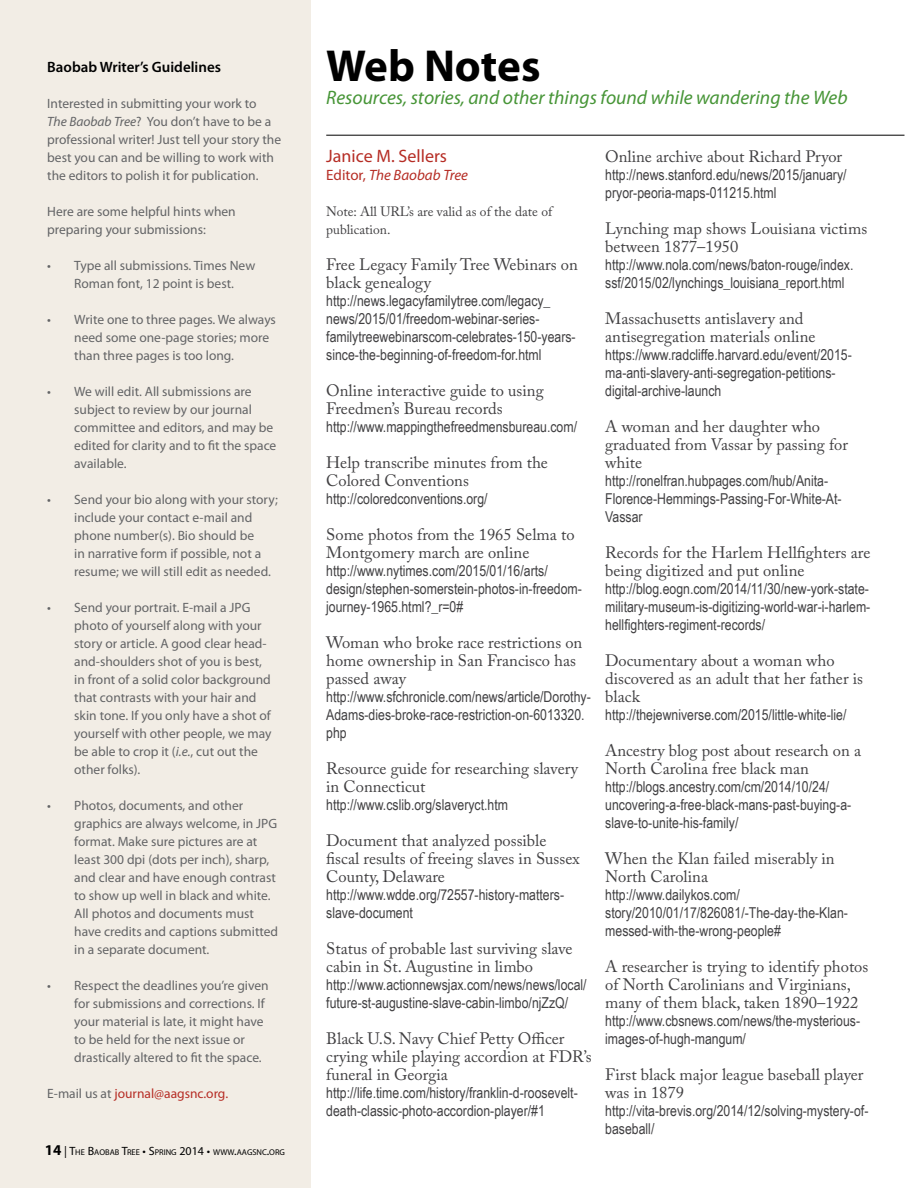
<style>
.page{position:relative;width:918px;height:1188px;background:#fff}
.page>*{position:absolute;margin:0;border:0;box-sizing:border-box;transform-origin:0 0}
.t1{font:700 45px "Myriad Pro";color:#000}
.t2{font:italic 19.5px "Myriad Pro";color:#479537}
.t3{font:18px "Myriad Pro";color:#b62d25}
.t4{font:16.5px/18px "Adobe Caslon Pro";color:#414042}
.t5{font:15px/18px "Arial Narrow";color:#414042}
.t6{font:600 15px "Myriad Pro";color:#000}
.t7{font:italic 15px "Myriad Pro";color:#b62d25}
.t8{font:13.5px/18px "Myriad Pro";color:#636466}
.t9{font:13.5px/18px "Adobe Caslon Pro";color:#414042}
.t10{font:13.5px "Myriad Pro";color:#b62d25}
.t11{font:8.4px "Myriad Pro";color:#000}
.s1{font-style:italic}
.s2{color:#636466}
.s3{font-weight:700;font-size:15px}
.s4{font-size:12px}
.s5{font-style:normal}
</style>
<div class="page">
<div style="left:0;top:0;width:310px;height:1188px;background:#f2ede5"></div>
<hr style="left:326px;top:135px;width:578px;height:1px;background:#000">
<p class="t6" style="left:47px;top:57px;width:175px">Baobab Writer’s Guidelines</p>
<p class="t8" style="left:47px;top:94px;width:235px">Interested in submitting your work to<br><span class="s1">The Baobab Tree</span>? You don’t have to be a professional writer! Just tell your story the best you can and be willing to work with the editors to polish it for publication.</p>
<p class="t8" style="left:47px;top:202px;width:190px">Here are some helpful hints when preparing your submissions:</p>
<p class="t8" style="left:47px;top:256px;width:210px;text-align:center">• Type all submissions. Times New<br>Roman font, 12 point is best.</p>
<p class="t8" style="left:74px;top:310px;width:203px;text-indent:-27px">• Write one to three pages. We always need some one-page stories; more than three pages is too long.</p>
<p class="t8" style="left:74px;top:382px;width:204px;text-indent:-27px">• We will edit. All submissions are subject to review by our journal committee and editors, and may be edited for clarity and to fit the space available.</p>
<p class="t8" style="left:74px;top:490px;width:205px;text-indent:-27px">• Send your bio along with your story; include your contact e-mail and phone number(s). Bio should be<br>in narrative form if possible, not a resume; we will still edit as needed.</p>
<p class="t8" style="left:74px;top:598px;width:199px;text-indent:-27px">• Send your portrait. E-mail a JPG photo of yourself along with your story or article. A good clear head&shy;and-shoulders shot of you is best, in front of a solid color background that contrasts with your hair and skin tone. If you only have a shot of yourself with other people, we may be able to crop it (<span class="s1">i.e.</span>, cut out the other folks).</p>
<p class="t8" style="left:74px;top:796px;width:205px;text-indent:-27px">• Photos, documents, and other graphics are always welcome, in JPG format. Make sure pictures are at least 300 dpi (dots per inch), sharp, and clear and have enough contrast to show up well in black and white.<br>All photos and documents must have credits and captions submitted in a separate document.</p>
<p class="t8" style="left:74px;top:976px;width:196px;text-indent:-27px">• Respect the deadlines you’re given for submissions and corrections. If your material is late, it might have to be held for the next issue or drastically altered to fit the space.</p>
<p class="t10" style="left:47px;top:1085px;width:182px"><span class="s2">E-mail us at</span> journal@aagsnc.org.</p>
<p class="t11" style="left:45px;top:1147px;width:242px"><span class="s3">14</span> <span class="s4">| T</span>HE <span class="s4">B</span>AOBAB <span class="s4">T</span>REE <span class="s4">• S</span>PRING <span class="s4">2014 •</span> WWW<span class="s4">.</span>AAGSNC<span class="s4">.</span>ORG</p>
<h1 class="t1" style="left:326px;top:36px;width:216px">Web Notes</h1>
<h2 class="t2" style="left:326px;top:86px;width:523px">Resources, stories, and other things found while wandering the Web</h2>
<p class="t3" style="left:326px;top:145px;width:122px">Janice M. Sellers</p>
<p class="t7" style="left:326px;top:166px;width:143px"><span class="s5">Editor,</span> The Baobab Tree</p>
<p class="t9" style="left:326px;top:202px;width:228px">Note: All URL’s are valid as of the date of publication.</p>
<p class="t4" style="left:326px;top:255px;width:253px">Free Legacy Family Tree Webinars on black genealogy</p>
<p class="t5" style="left:326px;top:291px;width:251px">http://news.legacyfamilytree.com/legacy_ news/2015/01/freedom-webinar-series&shy;familytreewebinarscom-celebrates-150-years&shy;since-the-beginning-of-freedom-for.html</p>
<p class="t4" style="left:326px;top:381px;width:219px">Online interactive guide to using<br>Freedmen’s Bureau records</p>
<p class="t5" style="left:326px;top:417px;width:252px">http://www.mappingthefreedmensbureau.com/</p>
<p class="t4" style="left:326px;top:453px;width:223px">Help transcribe minutes from the<br>Colored Conventions</p>
<p class="t5" style="left:326px;top:489px;width:163px">http://coloredconventions.org/</p>
<p class="t4" style="left:326px;top:525px;width:250px">Some photos from the 1965 Selma to<br>Montgomery march are online</p>
<p class="t5" style="left:326px;top:561px;width:257px">http://www.nytimes.com/2015/01/16/arts/ design/stephen-somerstein-photos-in-freedom&shy;journey-1965.html?_r=0#</p>
<p class="t4" style="left:326px;top:633px;width:258px">Woman who broke race restrictions on home ownership in San Francisco has passed away</p>
<p class="t5" style="left:326px;top:687px;width:266px">http://www.sfchronicle.com/news/article/Dorothy-<br>Adams-dies-broke-race-restriction-on-6013320. php</p>
<p class="t4" style="left:326px;top:759px;width:253px">Resource guide for researching slavery in Connecticut</p>
<p class="t5" style="left:326px;top:795px;width:183px">http://www.cslib.org/slaveryct.htm</p>
<p class="t4" style="left:326px;top:831px;width:255px">Document that analyzed possible fiscal results of freeing slaves in Sussex<br>County, Delaware</p>
<p class="t5" style="left:326px;top:885px;width:239px">http://www.wdde.org/72557-history-matters&shy;slave-document</p>
<p class="t4" style="left:326px;top:939px;width:248px">Status of probable last surviving slave cabin in St. Augustine in limbo</p>
<p class="t5" style="left:326px;top:975px;width:262px">http://www.actionnewsjax.com/news/news/local/ future-st-augustine-slave-cabin-limbo/njZzQ/</p>
<p class="t4" style="left:326px;top:1029px;width:267px">Black U.S. Navy Chief Petty Officer crying while playing accordion at FDR’s funeral in Georgia</p>
<p class="t5" style="left:326px;top:1083px;width:253px">http://life.time.com/history/franklin-d-roosevelt&shy;death-classic-photo-accordion-player/#1</p>
<p class="t4" style="left:605px;top:147px;width:238px">Online archive about Richard Pryor</p>
<p class="t5" style="left:605px;top:165px;width:243px">http://news.stanford.edu/news/2015/january/ pryor-peoria-maps-011215.html</p>
<p class="t4" style="left:605px;top:219px;width:263px">Lynching map shows Louisiana victims between 1877–1950</p>
<p class="t5" style="left:605px;top:255px;width:250px">http://www.nola.com/news/baton-rouge/index. ssf/2015/02/lynchings_louisiana_report.html</p>
<p class="t4" style="left:605px;top:309px;width:212px">Massachusetts antislavery and antisegregation materials online</p>
<p class="t5" style="left:605px;top:345px;width:248px">https://www.radcliffe.harvard.edu/event/2015- ma-anti-slavery-anti-segregation-petitions&shy;digital-archive-launch</p>
<p class="t4" style="left:605px;top:417px;width:244px">A woman and her daughter who graduated from Vassar by passing for white</p>
<p class="t5" style="left:605px;top:471px;width:238px">http://ronelfran.hubpages.com/hub/Anita-<br>Florence-Hemmings-Passing-For-White-At-<br>Vassar</p>
<p class="t4" style="left:605px;top:543px;width:267px">Records for the Harlem Hellfighters are being digitized and put online</p>
<p class="t5" style="left:605px;top:579px;width:267px;text-align:justify">http://blog.eogn.com/2014/11/30/new-york-state&shy;military-museum-is-digitizing-world-war-i-harlem&shy;hellfighters-regiment-records/</p>
<p class="t4" style="left:605px;top:651px;width:259px">Documentary about a woman who discovered as an adult that her father is black</p>
<p class="t5" style="left:605px;top:705px;width:243px">http://thejewniverse.com/2015/little-white-lie/</p>
<p class="t4" style="left:605px;top:741px;width:257px">Ancestry blog post about research on a<br>North Carolina free black man</p>
<p class="t5" style="left:605px;top:777px;width:248px">http://blogs.ancestry.com/cm/2014/10/24/ uncovering-a-free-black-mans-past-buying-a&shy;slave-to-unite-his-family/</p>
<p class="t4" style="left:605px;top:849px;width:231px">When the Klan failed miserably in<br>North Carolina</p>
<p class="t5" style="left:605px;top:885px;width:244px">http://www.dailykos.com/ story/2010/01/17/826081/-The-day-the-Klan&shy;messed-with-the-wrong-people#</p>
<p class="t4" style="left:605px;top:957px;width:265px">A researcher is trying to identify photos of North Carolinians and Virginians, many of them black, taken 1890–1922</p>
<p class="t5" style="left:605px;top:1011px;width:256px">http://www.cbsnews.com/news/the-mysterious&shy;images-of-hugh-mangum/</p>
<p class="t4" style="left:605px;top:1065px;width:260px">First black major league baseball player was in 1879</p>
<p class="t5" style="left:605px;top:1101px;width:265px">http://vita-brevis.org/2014/12/solving-mystery-of&shy;baseball/</p>
</div>
